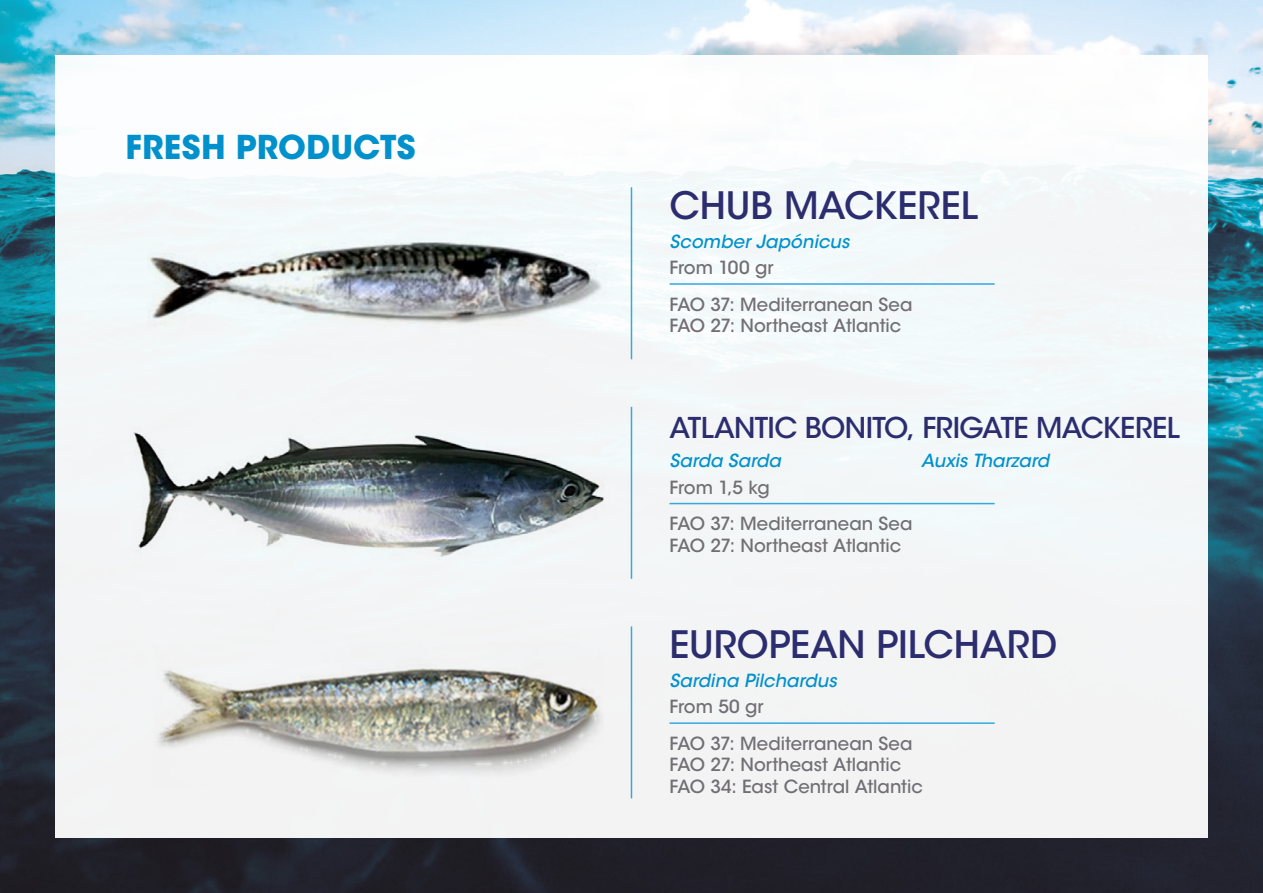
<style>
.page{position:relative;width:1263px;height:893px;background:#fff}
.page>*{position:absolute;margin:0;border:0;box-sizing:border-box;transform-origin:0 0}
.t1{font:500 37.5px "ITC Avant Garde Std";letter-spacing:-.005em;color:#2c2d6e}
.t2{font:700 32.7px "ITC Avant Garde Std";letter-spacing:.005em;color:#0091cc}
.t3{font:500 28.5px "ITC Avant Garde Std";letter-spacing:-.025em;color:#2c2d6e}
.t4{font:500 18px/36.6px "ITC Avant Garde Std";color:#716f74}
.t5{font:italic 500 18px "ITC Avant Garde Std";letter-spacing:.005em;color:#0091cc}
</style>
<div class="page">
<img style="left:0;top:0;width:1263px;height:893px">
<div style="left:55px;top:55px;width:1153px;height:783px;background:#f3f6f7"></div>
<hr style="left:631px;top:407px;width:1px;height:172px;background:#35a8e0">
<hr style="left:631px;top:626px;width:1px;height:172px;background:#35a8e0">
<hr style="left:669px;top:503px;width:326px;height:1px;background:#35a8e0">
<hr style="left:631px;top:187px;width:1px;height:172px;background:#35a8e0">
<hr style="left:669px;top:283px;width:326px;height:2px;background:#35a8e0">
<hr style="left:669px;top:722px;width:326px;height:2px;background:#35a8e0">
<img style="left:156px;top:668px;width:446px;height:106px">
<img style="left:133px;top:432px;width:471px;height:125px">
<img style="left:149px;top:242px;width:458px;height:83px">
<h2 class="t2" style="left:125px;top:126px;width:291px">FRESH PRODUCTS</h2>
<h1 class="t1" style="left:669px;top:182px;width:310px">CHUB MACKEREL</h1>
<p class="t5" style="left:669px;top:230px;width:182px">Scomber Japónicus</p>
<p class="t4" style="left:669px;top:249px;width:244px">From 100 gr<br>FAO 37: Mediterranean Sea</p>
<p class="t4" style="left:669px;top:307px;width:233px">FAO 27: Northeast Atlantic</p>
<h3 class="t3" style="left:669px;top:410px;width:512px">ATLANTIC BONITO, FRIGATE MACKEREL</h3>
<p class="t5" style="left:669px;top:450px;width:113px">Sarda Sarda</p>
<p class="t5" style="left:921px;top:450px;width:129px">Auxis Tharzard</p>
<p class="t4" style="left:669px;top:469px;width:244px">From 1,5 kg<br>FAO 37: Mediterranean Sea</p>
<p class="t4" style="left:669px;top:527px;width:233px">FAO 27: Northeast Atlantic</p>
<h1 class="t1" style="left:669px;top:621px;width:389px">EUROPEAN PILCHARD</h1>
<p class="t5" style="left:669px;top:669px;width:169px">Sardina Pilchardus</p>
<p class="t4" style="left:669px;top:688px;width:244px">From 50 gr<br>FAO 37: Mediterranean Sea</p>
<p class="t4" style="left:669px;top:754px;width:255px;line-height:21.6px">FAO 27: Northeast Atlantic<br>FAO 34: East Central Atlantic</p>
</div>
